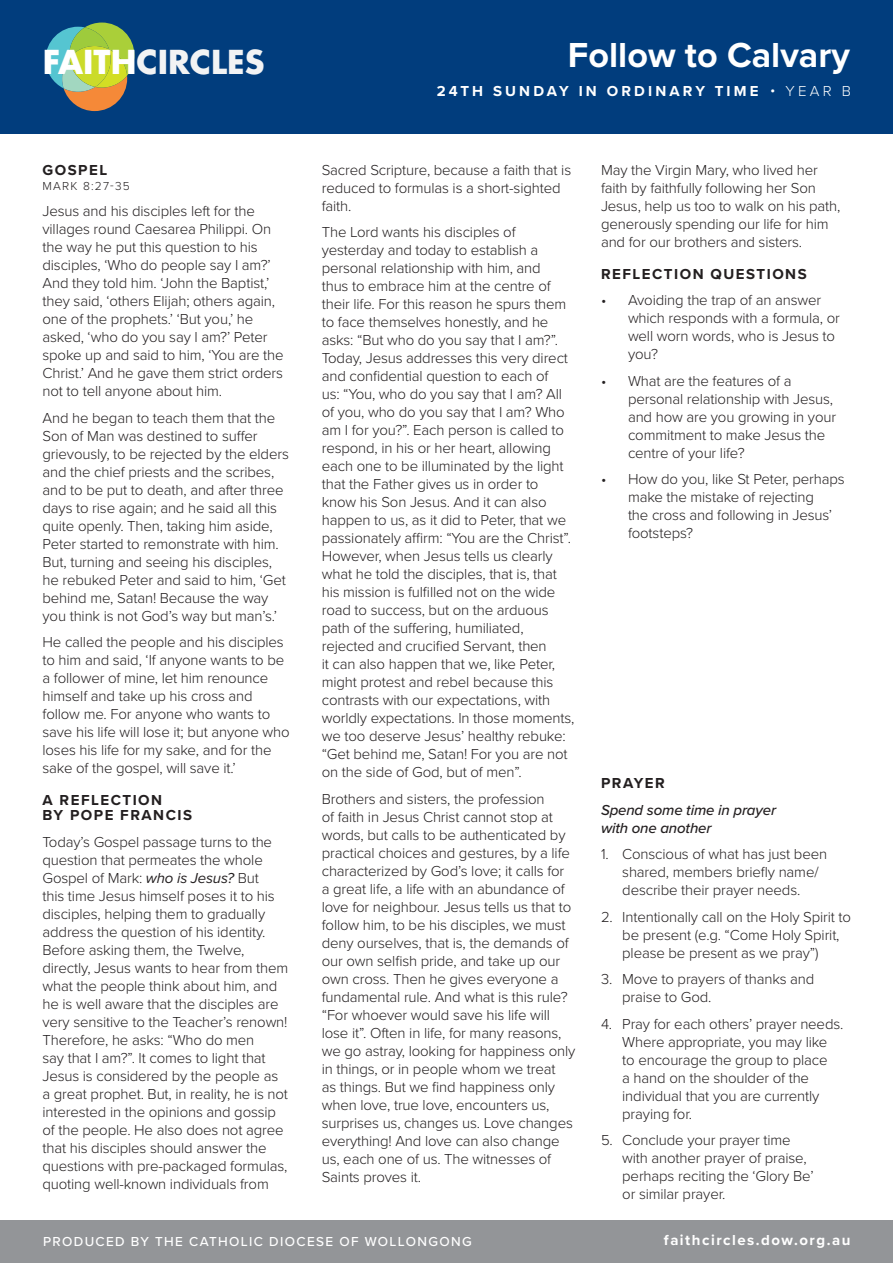
<style>
.page{position:relative;width:893px;height:1263px;background:#fff}
.page>*{position:absolute;margin:0;border:0;box-sizing:border-box;transform-origin:0 0}
.t1{font:700 36px "Proxima Nova";color:#fff}
.t2{font:700 32.1px "Futura Std";color:#f2f3f4}
._03_BODY{font:300 15px/18px "Proxima Nova";letter-spacing:-.01em;color:#231f20}
._01_TITLE{font:700 15px/15px "Proxima Nova";letter-spacing:.1em;color:#231f20}
.t3{font:italic 500 15px/18px "Proxima Nova";letter-spacing:-.01em;color:#231f20}
.t4{font:700 15px "Proxima Nova";letter-spacing:.21em;color:#fff}
.t5{font:700 15px "Proxima Nova";letter-spacing:.1em;color:#fff}
.t6{font:300 15px "Proxima Nova";color:#fff}
.t7{font:500 13.5px "Proxima Nova";letter-spacing:.1em;color:#fff}
._02_SCRIPTURE{font:300 12px "Proxima Nova";letter-spacing:.1em;color:#231f20}
.s1{color:#fff}
.s2{font-weight:400;font-style:italic}
</style>
<div class="page">
<div style="left:0;top:0;width:893px;height:134px;background:#013d7d"></div>
<div style="left:0;top:1220px;width:893px;height:43px;background:#939598"></div>
<svg style="left:46px;top:23px;width:88px;height:88px"></svg>
<h2 class="t2" style="left:43px;top:41px;width:223px"><span class="s1">FAITH</span>CIRCLES</h2>
<p class="_01_TITLE" style="left:43px;top:162px;width:66px">GOSPEL</p>
<p class="_02_SCRIPTURE" style="left:43px;top:177px;width:89px">MARK 8:27-35</p>
<p class="_03_BODY" style="left:43px;top:202px;width:243px">Jesus and his disciples left for the villages round Caesarea Philippi. On the way he put this question to his disciples, ‘Who do people say I am?’ And they told him. ‘John the Baptist,’ they said, ‘others Elijah; others again, one of the prophets.’ ‘But you,’ he asked, ‘who do you say I am?’ Peter spoke up and said to him, ‘You are the Christ.’ And he gave them strict orders not to tell anyone about him.</p>
<p class="_03_BODY" style="left:43px;top:408px;width:248px">And he began to teach them that the Son of Man was destined to suffer grievously, to be rejected by the elders and the chief priests and the scribes, and to be put to death, and after three days to rise again; and he said all this quite openly. Then, taking him aside, Peter started to remonstrate with him.<br>But, turning and seeing his disciples, he rebuked Peter and said to him, ‘Get behind me, Satan! Because the way you think is not God’s way but man’s.’</p>
<p class="_03_BODY" style="left:43px;top:633px;width:249px">He called the people and his disciples to him and said, ‘If anyone wants to be a follower of mine, let him renounce himself and take up his cross and follow me. For anyone who wants to save his life will lose it; but anyone who loses his life for my sake, and for the sake of the gospel, will save it.’</p>
<p class="_01_TITLE" style="left:43px;top:793px;width:151px">A REFLECTION<br>BY POPE FRANCIS</p>
<p class="_03_BODY" style="left:43px;top:832px;width:247px">Today’s Gospel passage turns to the question that permeates the whole Gospel of Mark: <span class="s2">who is Jesus?</span> But<br>this time Jesus himself poses it to his disciples, helping them to gradually address the question of his identity.<br>Before asking them, the Twelve, directly, Jesus wants to hear from them what the people think about him, and he is well aware that the disciples are very sensitive to the Teacher’s renown!<br>Therefore, he asks: “Who do men<br>say that I am?”. It comes to light that Jesus is considered by the people as a great prophet. But, in reality, he is not interested in the opinions and gossip of the people. He also does not agree that his disciples should answer the questions with pre-packaged formulas, quoting well-known individuals from</p>
<p class="t1" style="left:568px;top:28px;width:283px">Follow to Calvary</p>
<p class="t4" style="left:437px;top:80px;width:323px">24TH SUNDAY IN ORDINARY TIME</p>
<p class="t6" style="left:770px;top:80px;width:82px">• YEAR B</p>
<p class="_03_BODY" style="left:322px;top:160px;width:251px">Sacred Scripture, because a faith that is reduced to formulas is a short-sighted faith.</p>
<p class="_03_BODY" style="left:322px;top:223px;width:254px">The Lord wants his disciples of yesterday and today to establish a personal relationship with him, and<br>thus to embrace him at the centre of their life. For this reason he spurs them to face themselves honestly, and he asks: “But who do you say that I am?”.<br>Today, Jesus addresses this very direct and confidential question to each of<br>us: “You, who do you say that I am? All of you, who do you say that I am? Who am I for you?”. Each person is called to respond, in his or her heart, allowing each one to be illuminated by the light that the Father gives us in order to know his Son Jesus. And it can also happen to us, as it did to Peter, that we passionately affirm: “You are the Christ”.<br>However, when Jesus tells us clearly what he told the disciples, that is, that his mission is fulfilled not on the wide road to success, but on the arduous path of the suffering, humiliated, rejected and crucified Servant, then<br>it can also happen that we, like Peter, might protest and rebel because this contrasts with our expectations, with worldly expectations. In those moments, we too deserve Jesus’ healthy rebuke: “Get behind me, Satan! For you are not on the side of God, but of men”.</p>
<p class="_03_BODY" style="left:322px;top:789px;width:255px">Brothers and sisters, the profession<br>of faith in Jesus Christ cannot stop at words, but calls to be authenticated by practical choices and gestures, by a life characterized by God’s love; it calls for a great life, a life with an abundance of love for neighbour. Jesus tells us that to follow him, to be his disciples, we must deny ourselves, that is, the demands of our own selfish pride, and take up our own cross. Then he gives everyone a fundamental rule. And what is this rule? “For whoever would save his life will lose it”. Often in life, for many reasons, we go astray, looking for happiness only in things, or in people whom we treat<br>as things. But we find happiness only when love, true love, encounters us, surprises us, changes us. Love changes everything! And love can also change us, each one of us. The witnesses of Saints proves it.</p>
<p class="_03_BODY" style="left:601px;top:160px;width:241px">May the Virgin Mary, who lived her faith by faithfully following her Son Jesus, help us too to walk on his path, generously spending our life for him and for our brothers and sisters.</p>
<p class="_01_TITLE" style="left:601px;top:266px;width:207px">REFLECTION QUESTIONS</p>
<p class="_03_BODY" style="left:628px;top:291px;width:213px;text-indent:-27px">• Avoiding the trap of an answer which responds with a formula, or well worn words, who is Jesus to you?</p>
<p class="_03_BODY" style="left:628px;top:371px;width:210px;text-indent:-27px">• What are the features of a personal relationship with Jesus, and how are you growing in your commitment to make Jesus the centre of your life?</p>
<p class="_03_BODY" style="left:628px;top:470px;width:218px;text-indent:-27px">• How do you, like St Peter, perhaps make the mistake of rejecting<br>the cross and following in Jesus’ footsteps?</p>
<p class="_01_TITLE" style="left:601px;top:775px;width:65px">PRAYER</p>
<p class="t3" style="left:601px;top:800px;width:177px">Spend some time in prayer with one another</p>
<p class="_03_BODY" style="left:622px;top:844px;width:206px;text-indent:-21px">1. Conscious of what has just been shared, members briefly name/ describe their prayer needs.</p>
<p class="_03_BODY" style="left:622px;top:907px;width:230px;text-indent:-21px">2. Intentionally call on the Holy Spirit to be present (e.g. “Come Holy Spirit, please be present as we pray”)</p>
<p class="_03_BODY" style="left:622px;top:969px;width:194px;text-indent:-21px">3. Move to prayers of thanks and praise to God.</p>
<p class="_03_BODY" style="left:622px;top:1014px;width:223px;text-indent:-21px">4. Pray for each others’ prayer needs.<br>Where appropriate, you may like to encourage the group to place<br>a hand on the shoulder of the individual that you are currently praying for.</p>
<p class="_03_BODY" style="left:622px;top:1130px;width:193px;text-indent:-21px">5. Conclude your prayer time with another prayer of praise, perhaps reciting the ‘Glory Be’ or similar prayer.</p>
<p class="t7" style="left:43px;top:1232px;width:430px">PRODUCED BY THE CATHOLIC DIOCESE OF WOLLONGONG</p>
<p class="t5" style="left:664px;top:1228px;width:188px">faithcircles.dow.org.au</p>
</div>
